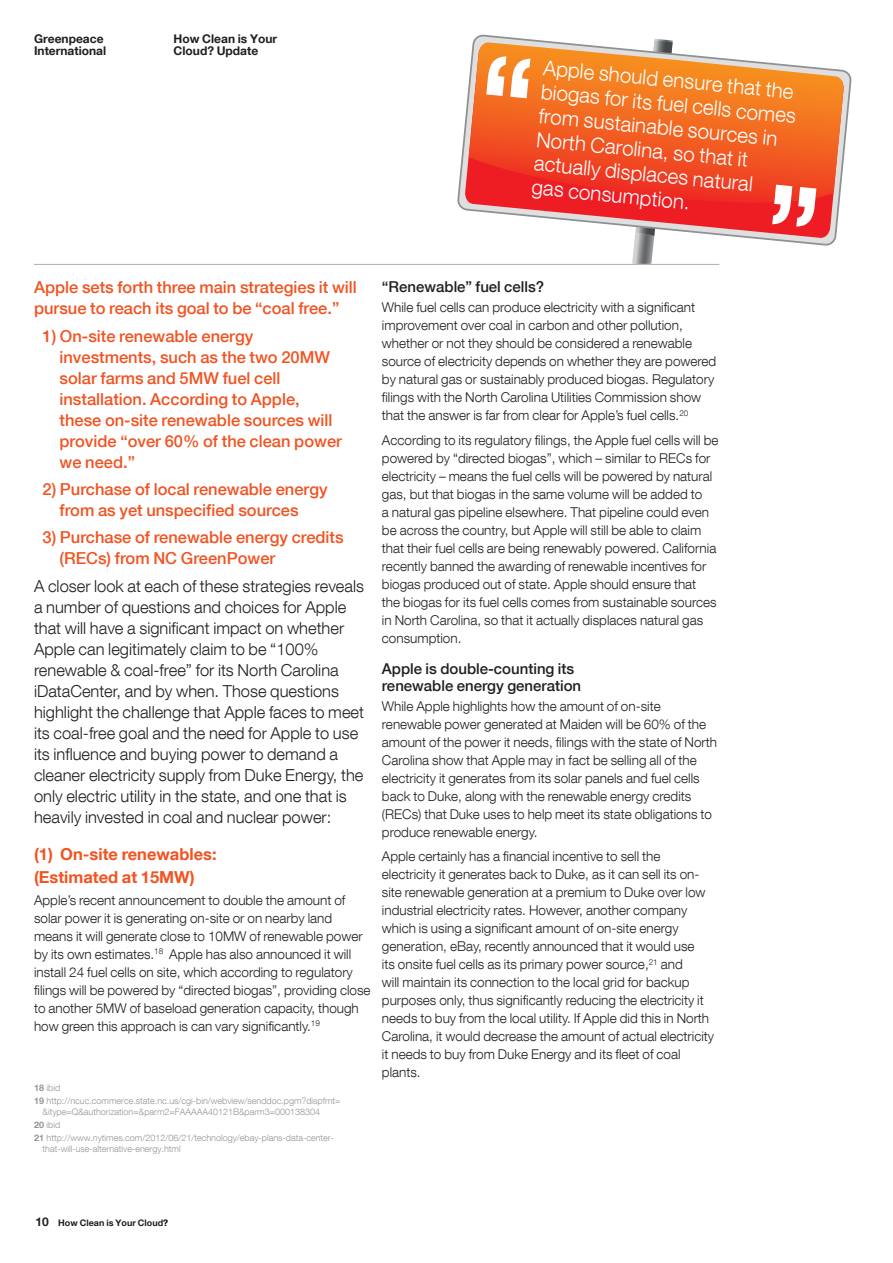
<style>
.page{position:relative;width:893px;height:1263px;background:#fff}
.page>*{position:absolute;margin:0;border:0;box-sizing:border-box;transform-origin:0 0}
.t1{font:300 20.7px/24px "Helvetica Neue LT Com";color:#fff}
.t2{font:300 16.5px/21px "Helvetica Neue LT Com";color:#231f20}
.t3{font:500 16.5px/21px "Helvetica Neue LT Com";color:#f15422}
.t4{font:700 16.5px/22.5px "Helvetica Neue LT Com";color:#f15422}
.t5{font:500 15px/16.5px "Helvetica Neue LT Com";color:#231f20}
.t6{font:300 13.5px/18px "Helvetica Neue LT Com";color:#231f20}
.t7{font:700 12px/12px "Helvetica Neue LT Com";color:#231f20}
.t8{font:300 9px/12.9px "Helvetica Neue LT Com";color:#939598}
.t9{font:700 9px "Helvetica Neue LT Com";color:#231f20}
.s1{font-weight:700}
.s2{font-size:12px;color:#fff}
.s3{color:#000}
</style>
<div class="page">
<hr style="left:34px;top:264px;width:685px;height:1px;background:#b3ada2">
<svg style="left:632px;top:246px;width:22px;height:18px"></svg>
<svg style="left:459px;top:36px;width:391px;height:208px"></svg>
<svg style="left:465px;top:43px;width:379px;height:195px"></svg>
<svg style="left:469px;top:42px;width:375px;height:170px;background:#f06c3a"></svg>
<svg style="left:486px;top:55px;width:44px;height:43px;background:#f47c20"></svg>
<svg style="left:772px;top:185px;width:44px;height:43px;background:#ee2722"></svg>
<p class="t7" style="left:34px;top:32px;width:74px">Greenpeace<br>International</p>
<p class="t7" style="left:174px;top:32px;width:105px">How Clean is Your<br>Cloud? Update</p>
<h1 class="t1" style="left:545px;top:54px;width:258px;rotate:6deg">Apple should ensure that the biogas for its fuel cells comes from sustainable sources in<br>North Carolina, so that it actually displaces natural gas consumption.</h1>
<p class="t3" style="left:34px;top:277px;width:324px">Apple sets forth three main strategies it will pursue to reach its goal to be “coal free.”</p>
<p class="t3" style="left:60px;top:325px;width:284px;text-indent:-17px">1) On-site renewable energy investments, such as the two 20MW solar farms and 5MW fuel cell installation. According to Apple, these on-site renewable sources will provide “over 60% of the clean power we need.”</p>
<p class="t3" style="left:60px;top:478px;width:270px;text-indent:-17px">2) Purchase of local renewable energy from as yet unspecified sources</p>
<p class="t3" style="left:60px;top:527px;width:286px;text-indent:-17px">3) Purchase of renewable energy credits (RECs) from NC GreenPower</p>
<p class="t2" style="left:34px;top:575px;width:332px">A closer look at each of these strategies reveals a number of questions and choices for Apple that will have a significant impact on whether Apple can legitimately claim to be “100% renewable &amp; coal-free” for its North Carolina iDataCenter, and by when. Those questions highlight the challenge that Apple faces to meet its coal-free goal and the need for Apple to use its influence and buying power to demand a cleaner electricity supply from Duke Energy, the only electric utility in the state, and one that is heavily invested in coal and nuclear power:</p>
<p class="t4" style="left:34px;top:843px;width:184px">(1) On-site renewables: (Estimated at 15MW)</p>
<p class="t6" style="left:34px;top:891px;width:338px">Apple’s recent announcement to double the amount of solar power it is generating on-site or on nearby land means it will generate close to 10MW of renewable power by its own estimates.<sup>18</sup> Apple has also announced it will install 24 fuel cells on site, which according to regulatory filings will be powered by “directed biogas”, providing close to another 5MW of baseload generation capacity, though how green this approach is can vary significantly.<sup>19</sup></p>
<p class="t8" style="left:34px;top:1081px;width:308px"><span class="s1">18</span> ibid<br><span class="s1">19</span> http://ncuc.commerce.state.nc.us/cgi-bin/webview/senddoc.pgm?dispfmt=</p>
<p class="t8" style="left:34px;top:1105px;width:302px;text-indent:9px">&amp;itype=Q&amp;authorization=&amp;parm2=FAAAAA40121B&amp;parm3=000138304<br><span class="s1">20</span> ibid<br><span class="s1">21</span> http://www.nytimes.com/2012/06/21/technology/ebay-plans-data-center-</p>
<p class="t8" style="left:43px;top:1142px;width:140px">that-will-use-alternative-energy.html</p>
<p class="t5" style="left:382px;top:278px;width:164px">“Renewable” fuel cells?</p>
<p class="t6" style="left:382px;top:298px;width:336px">While fuel cells can produce electricity with a significant improvement over coal in carbon and other pollution, whether or not they should be considered a renewable source of electricity depends on whether they are powered by natural gas or sustainably produced biogas. Regulatory filings with the North Carolina Utilities Commission show that the answer is far from clear for Apple’s fuel cells.<sup>20</sup></p>
<p class="t6" style="left:382px;top:431px;width:338px">According to its regulatory filings, the Apple fuel cells will be powered by “directed biogas”, which – similar to RECs for electricity – means the fuel cells will be powered by natural gas, but that biogas in the same volume will be added to<br>a natural gas pipeline elsewhere. That pipeline could even be across the country, but Apple will still be able to claim that their fuel cells are being renewably powered. California recently banned the awarding of renewable incentives for biogas produced out of state. Apple should ensure that<br>the biogas for its fuel cells comes from sustainable sources in North Carolina, so that it actually displaces natural gas consumption.</p>
<p class="t5" style="left:382px;top:660px;width:201px">Apple is double-counting its renewable energy generation</p>
<p class="t6" style="left:382px;top:697px;width:336px">While Apple highlights how the amount of on-site renewable power generated at Maiden will be 60% of the amount of the power it needs, filings with the state of North Carolina show that Apple may in fact be selling all of the electricity it generates from its solar panels and fuel cells back to Duke, along with the renewable energy credits (RECs) that Duke uses to help meet its state obligations to produce renewable energy.</p>
<p class="t6" style="left:382px;top:847px;width:334px">Apple certainly has a financial incentive to sell the electricity it generates back to Duke, as it can sell its on&shy;site renewable generation at a premium to Duke over low industrial electricity rates. However, another company which is using a significant amount of on-site energy generation, eBay, recently announced that it would use<br>its onsite fuel cells as its primary power source,<sup>21</sup> and<br>will maintain its connection to the local grid for backup purposes only, thus significantly reducing the electricity it needs to buy from the local utility. If Apple did this in North Carolina, it would decrease the amount of actual electricity it needs to buy from Duke Energy and its fleet of coal plants.</p>
<p class="t9" style="left:36px;top:1217px;width:134px"><span class="s2">10</span> How Clean is Your Cloud<span class="s3">?</span></p>
</div>
